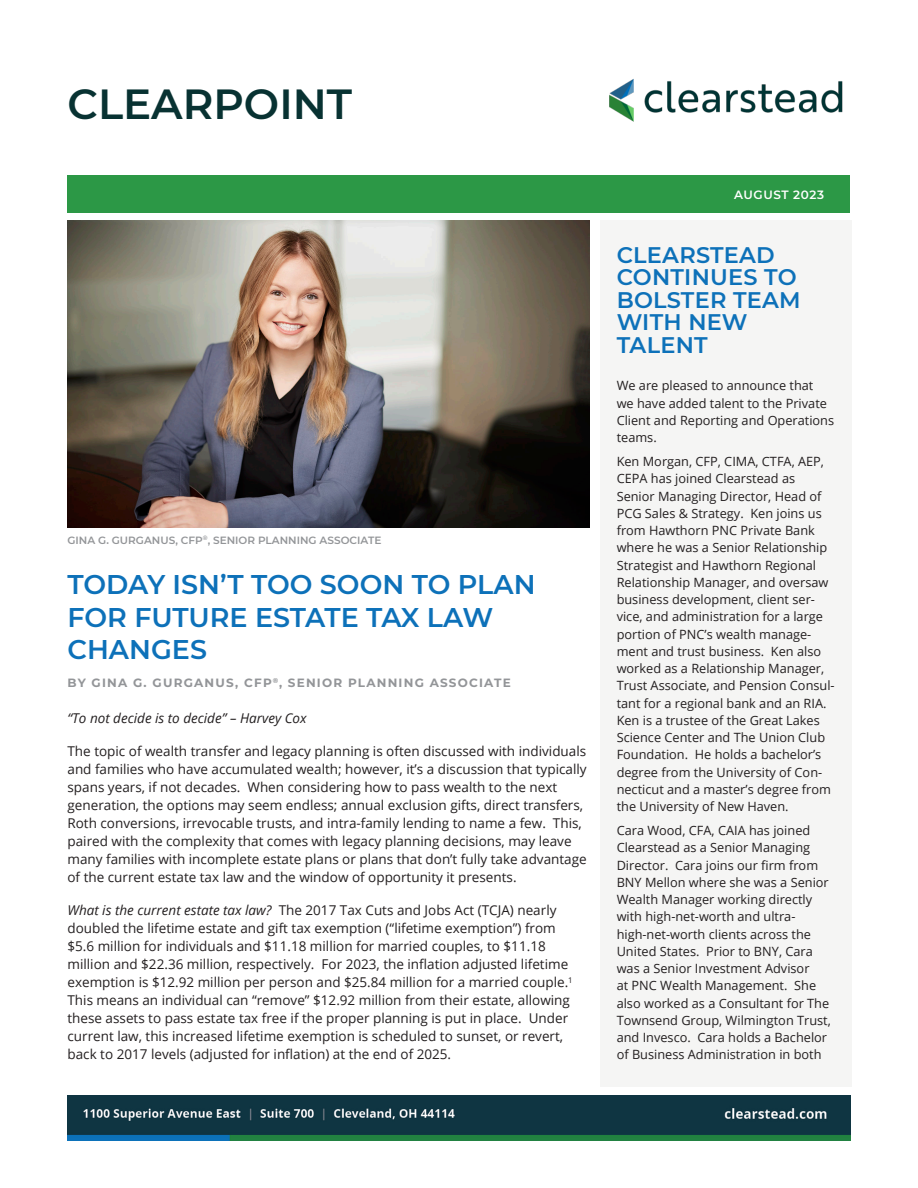
<style>
.page{position:relative;width:918px;height:1188px;background:#fff}
.page>*{position:absolute;margin:0;border:0;box-sizing:border-box;transform-origin:0 0}
.t1{font:600 42px "Montserrat";color:#083232}
.t2{font:600 27px/32.4px "Montserrat";color:#0d71b9}
.Main_Text_Grey{font:600 22.5px/22.5px "Montserrat";letter-spacing:.01em;color:#0d71b9}
.Main_Body_Paragraphs{font:13.5px/18px "Open Sans";color:#231f20}
.Main_Body_Paragraphs-2{font:italic 13.5px "Open Sans";color:#231f20}
.Main_Text_Grey-2{font:12.75px/17.2px "Open Sans";color:#231f20}
.t3{font:700 12px "Montserrat";letter-spacing:.1em;color:#939598}
.t4{font:600 12px "Montserrat";letter-spacing:.05em;color:#fff}
.t5{font:600 10.5px "Montserrat";color:#939598}
.s1{font-style:italic}
</style>
<div class="page">
<div style="left:68px;top:175px;width:782px;height:38px;background:#2c9846"></div>
<div style="left:600px;top:221px;width:251px;height:866px;background:#f5f5f4"></div>
<img style="left:68px;top:1095px;width:409px;height:45px">
<img style="left:477px;top:1095px;width:373px;height:45px">
<img style="left:609px;top:79px;width:234px;height:43px">
<img style="left:68px;top:221px;width:522px;height:306px">
<h1 class="t1" style="left:68px;top:75px;width:286px">CLEARPOINT</h1>
<p class="t5" style="left:68px;top:533px;width:315px">GINA G. GURGANUS, CFP<sup>®</sup>, SENIOR PLANNING ASSOCIATE</p>
<p class="t2" style="left:68px;top:567px;width:470px">TODAY ISN’T TOO SOON TO PLAN<br>FOR FUTURE ESTATE TAX LAW<br>CHANGES</p>
<p class="t3" style="left:68px;top:674px;width:445px">BY GINA G. GURGANUS, CFP<sup>®</sup>, SENIOR PLANNING ASSOCIATE</p>
<p class="Main_Body_Paragraphs-2" style="left:68px;top:709px;width:241px">“To not decide is to decide” – Harvey Cox</p>
<p class="Main_Body_Paragraphs" style="left:68px;top:742px;width:521px">The topic of wealth transfer and legacy planning is often discussed with individuals and families who have accumulated wealth; however, it’s a discussion that typically spans years, if not decades. When considering how to pass wealth to the next generation, the options may seem endless; annual exclusion gifts, direct transfers, Roth conversions, irrevocable trusts, and intra-family lending to name a few. This, paired with the complexity that comes with legacy planning decisions, may leave many families with incomplete estate plans or plans that don’t fully take advantage of the current estate tax law and the window of opportunity it presents.</p>
<p class="Main_Body_Paragraphs" style="left:68px;top:901px;width:507px"><span class="s1">What is the current estate tax law?</span> The 2017 Tax Cuts and Jobs Act (TCJA) nearly doubled the lifetime estate and gift tax exemption (“lifetime exemption”) from $5.6 million for individuals and $11.18 million for married couples, to $11.18 million and $22.36 million, respectively. For 2023, the inflation adjusted lifetime exemption is $12.92 million per person and $25.84 million for a married couple.<sup>1<br></sup>This means an individual can “remove” $12.92 million from their estate, allowing these assets to pass estate tax free if the proper planning is put in place. Under current law, this increased lifetime exemption is scheduled to sunset, or revert, back to 2017 levels (adjusted for inflation) at the end of 2025.</p>
<p class="t4" style="left:734px;top:186px;width:91px">AUGUST 2023</p>
<p class="Main_Text_Grey" style="left:617px;top:243px;width:186px">CLEARSTEAD<br>CONTINUES TO<br>BOLSTER TEAM<br>WITH NEW<br>TALENT</p>
<p class="Main_Text_Grey-2" style="left:617px;top:377px;width:219px">We are pleased to announce that<br>we have added talent to the Private<br>Client and Reporting and Operations teams.</p>
<p class="Main_Text_Grey-2" style="left:617px;top:453px;width:220px">Ken Morgan, CFP, CIMA, CTFA, AEP, CEPA has joined Clearstead as Senior Managing Director, Head of PCG Sales &amp; Strategy. Ken joins us from Hawthorn PNC Private Bank where he was a Senior Relationship Strategist and Hawthorn Regional Relationship Manager, and oversaw business development, client ser&shy;vice, and administration for a large portion of PNC’s wealth manage&shy;ment and trust business. Ken also worked as a Relationship Manager, Trust Associate, and Pension Consul&shy;tant for a regional bank and an RIA.<br>Ken is a trustee of the Great Lakes Science Center and The Union Club Foundation. He holds a bachelor’s degree from the University of Con&shy;necticut and a master’s degree from the University of New Haven.</p>
<p class="Main_Text_Grey-2" style="left:617px;top:822px;width:216px">Cara Wood, CFA, CAIA has joined Clearstead as a Senior Managing Director. Cara joins our firm from BNY Mellon where she was a Senior Wealth Manager working directly with high-net-worth and ultra&shy;high-net-worth clients across the United States. Prior to BNY, Cara was a Senior Investment Advisor<br>at PNC Wealth Management. She also worked as a Consultant for The Townsend Group, Wilmington Trust, and Invesco. Cara holds a Bachelor of Business Administration in both</p>
</div>
